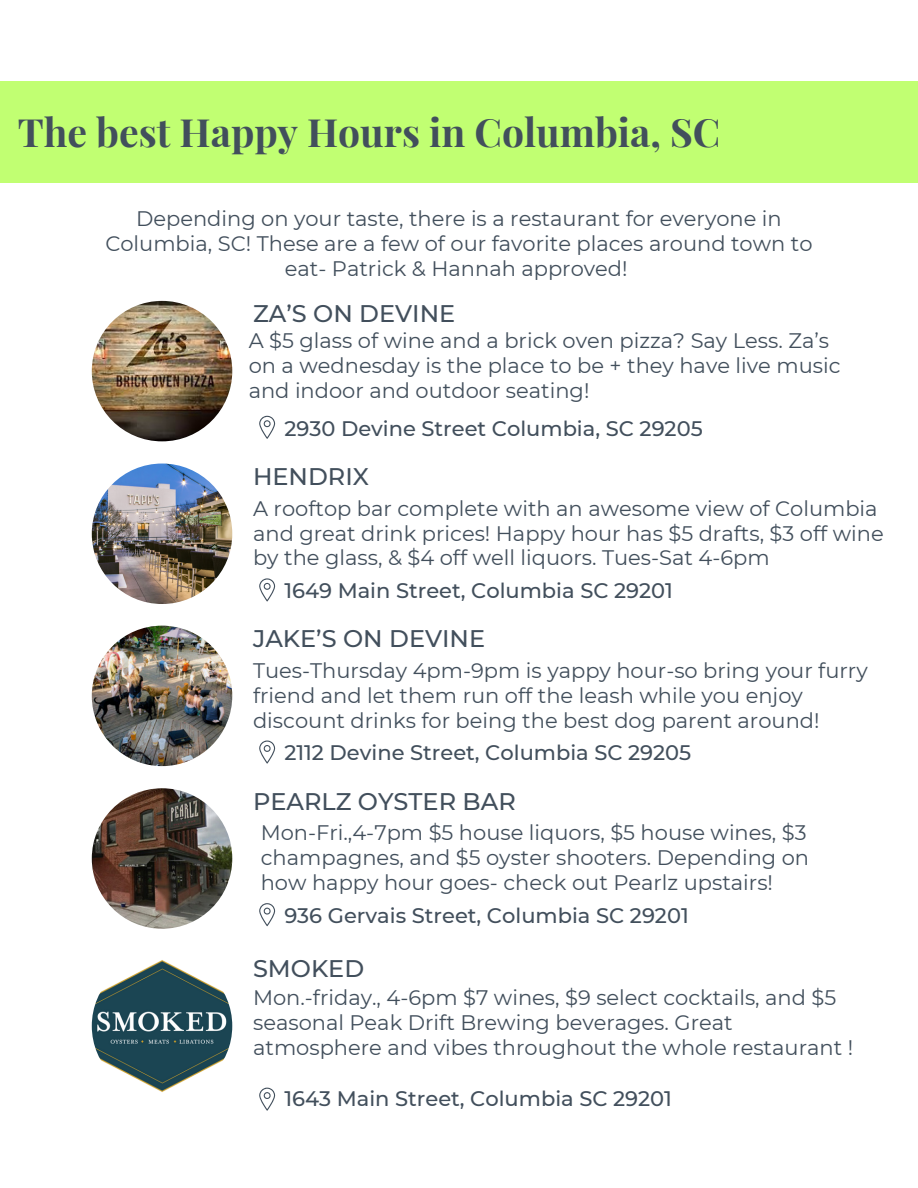
<style>
.page{position:relative;width:918px;height:1188px;background:#fff}
.page>*{position:absolute;margin:0;border:0;box-sizing:border-box;transform-origin:0 0}
.t1{font:700 39px "Playfair Display";color:#424f5c}
.t2{font:500 24px "Montserrat";color:#424f5c}
.t3{font:21px/24.8px "Montserrat";color:#424f5c}
.t4{font:500 21px "Montserrat";color:#424f5c}
</style>
<div class="page">
<img style="left:92px;top:301px;width:140px;height:140px;border-radius:50%">
<svg style="left:259px;top:416px;width:16px;height:23px"></svg>
<img style="left:92px;top:464px;width:140px;height:140px;border-radius:50%">
<svg style="left:259px;top:578px;width:16px;height:24px"></svg>
<img style="left:92px;top:626px;width:140px;height:140px;border-radius:50%">
<svg style="left:259px;top:741px;width:16px;height:23px"></svg>
<img style="left:92px;top:788px;width:140px;height:141px;border-radius:50%">
<svg style="left:259px;top:903px;width:16px;height:23px"></svg>
<img style="left:92px;top:956px;width:140px;height:140px;border-radius:50%">
<svg style="left:259px;top:1088px;width:16px;height:23px"></svg>
<div style="left:0;top:81px;width:918px;height:101px;background:#c1ff72"></div>
<p class="t1" style="left:18px;top:105px;width:704px">The best Happy Hours in Columbia, SC</p>
<p class="t3" style="left:105px;top:206px;width:709px;text-align:center">Depending on your taste, there is a restaurant for everyone in<br>Columbia, SC! These are a few of our favorite places around town to eat- Patrick &amp; Hannah approved!</p>
<p class="t2" style="left:253px;top:299px;width:204px">ZA’S ON DEVINE</p>
<p class="t3" style="left:249px;top:328px;width:593px">A $5 glass of wine and a brick oven pizza? Say Less. Za’s on a wednesday is the place to be + they have live music and indoor and outdoor seating!</p>
<p class="t4" style="left:284px;top:415px;width:420px">2930 Devine Street Columbia, SC 29205</p>
<p class="t2" style="left:253px;top:462px;width:117px">HENDRIX</p>
<p class="t3" style="left:253px;top:496px;width:632px">A rooftop bar complete with an awesome view of Columbia and great drink prices! Happy hour has $5 drafts, $3 off wine by the glass, &amp; $4 off well liquors. Tues-Sat 4-6pm</p>
<p class="t4" style="left:284px;top:578px;width:390px">1649 Main Street, Columbia SC 29201</p>
<p class="t2" style="left:253px;top:624px;width:234px">JAKE’S ON DEVINE</p>
<p class="t3" style="left:253px;top:658px;width:616px">Tues-Thursday 4pm-9pm is yappy hour-so bring your furry friend and let them run off the leash while you enjoy discount drinks for being the best dog parent around!</p>
<p class="t4" style="left:284px;top:740px;width:409px">2112 Devine Street, Columbia SC 29205</p>
<p class="t2" style="left:253px;top:786px;width:264px">PEARLZ OYSTER BAR</p>
<p class="t3" style="left:261px;top:820px;width:550px">Mon-Fri.,4-7pm $5 house liquors, $5 house wines, $3 champagnes, and $5 oyster shooters. Depending on how happy hour goes- check out Pearlz upstairs!</p>
<p class="t4" style="left:284px;top:903px;width:406px">936 Gervais Street, Columbia SC 29201</p>
<p class="t2" style="left:253px;top:954px;width:113px">SMOKED</p>
<p class="t3" style="left:253px;top:985px;width:602px">Mon.-friday., 4-6pm $7 wines, $9 select cocktails, and $5 seasonal Peak Drift Brewing beverages. Great atmosphere and vibes throughout the whole restaurant !</p>
<p class="t4" style="left:284px;top:1086px;width:389px">1643 Main Street, Columbia SC 29201</p>
</div>
